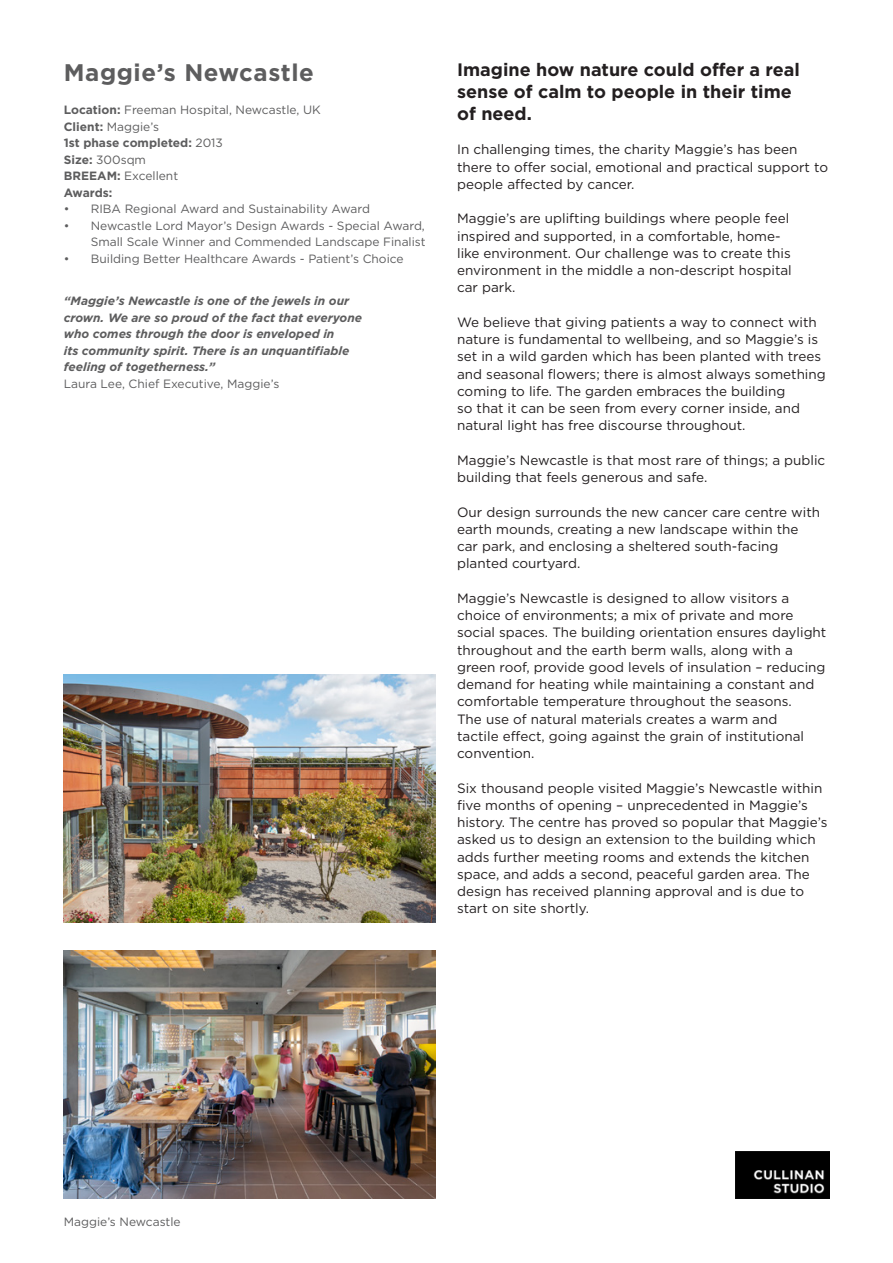
<style>
.page{position:relative;width:893px;height:1263px;background:#fff}
.page>*{position:absolute;margin:0;border:0;box-sizing:border-box;transform-origin:0 0}
.Main_Section_Heading{font:700 24px "Gotham";letter-spacing:.025em;color:#5d5d5e}
.Intro_Para{font:700 18px/21.8px "Gotham";color:#231f20}
.main_body_text{font:13.5px/17.2px "Gotham";color:#231f20}
.Grey_body_text{font:12px/16.5px "Gotham";color:#5d5d5e;text-align:right}
.Grey_body_text-2{font:italic 700 12px/16.5px "Gotham";color:#5d5d5e}
.Grey_body_text-3{font:700 12px "Gotham";color:#5d5d5e}
.s1{font-weight:700}
.s2{font-weight:400}
</style>
<div class="page">
<img style="left:735px;top:1151px;width:94px;height:48px">
<img style="left:64px;top:675px;width:372px;height:248px">
<img style="left:64px;top:951px;width:372px;height:248px">
<p class="Main_Section_Heading" style="left:64px;top:58px;width:252px">Maggie’s Newcastle</p>
<p class="Grey_body_text" style="left:64px;top:102px;width:259px"><span class="s1">Location:</span> Freeman Hospital, Newcastle, UK</p>
<p class="Grey_body_text" style="left:64px;top:118px;width:97px"><span class="s1">Client:</span> Maggie’s</p>
<p class="Grey_body_text-3" style="left:64px;top:136px;width:161px">1st phase completed: <span class="s2">2013</span></p>
<p class="Grey_body_text" style="left:64px;top:151px;width:84px"><span class="s1">Size:</span> 300sqm</p>
<p class="Grey_body_text" style="left:64px;top:168px;width:116px"><span class="s1">BREEAM:</span> Excellent</p>
<p class="Grey_body_text-3" style="left:64px;top:185px;width:50px">Awards:</p>
<p class="Grey_body_text" style="left:64px;top:201px;width:308px">• RIBA Regional Award and Sustainability Award</p>
<p class="Grey_body_text" style="left:64px;top:217px;width:363px">• Newcastle Lord Mayor’s Design Awards - Special Award,<br>Small Scale Winner and Commended Landscape Finalist</p>
<p class="Grey_body_text" style="left:64px;top:250px;width:341px">• Building Better Healthcare Awards - Patient’s Choice</p>
<p class="Grey_body_text-2" style="left:64px;top:293px;width:300px">“Maggie’s Newcastle is one of the jewels in our crown. We are so proud of the fact that everyone who comes through the door is enveloped in<br>its community spirit. There is an unquantifiable feeling of togetherness.”</p>
<p class="Grey_body_text" style="left:64px;top:375px;width:217px">Laura Lee, Chief Executive, Maggie’s</p>
<p class="Intro_Para" style="left:457px;top:59px;width:344px">Imagine how nature could offer a real sense of calm to people in their time</p>
<p class="Intro_Para" style="left:457px;top:103px;width:76px">of need.</p>
<p class="main_body_text" style="left:457px;top:141px;width:372px">In challenging times, the charity Maggie’s has been there to offer social, emotional and practical support to people affected by cancer.</p>
<p class="main_body_text" style="left:457px;top:210px;width:336px">Maggie’s are uplifting buildings where people feel inspired and supported, in a comfortable, home&shy;like environment. Our challenge was to create this environment in the middle a non-descript hospital</p>
<p class="main_body_text" style="left:457px;top:279px;width:60px">car park.</p>
<p class="main_body_text" style="left:457px;top:313px;width:370px">We believe that giving patients a way to connect with nature is fundamental to wellbeing, and so Maggie’s is set in a wild garden which has been planted with trees and seasonal flowers; there is almost always something coming to life. The garden embraces the building<br>so that it can be seen from every corner inside, and natural light has free discourse throughout.</p>
<p class="main_body_text" style="left:457px;top:451px;width:370px">Maggie’s Newcastle is that most rare of things; a public building that feels generous and safe.</p>
<p class="main_body_text" style="left:457px;top:503px;width:365px">Our design surrounds the new cancer care centre with earth mounds, creating a new landscape within the</p>
<p class="main_body_text" style="left:457px;top:538px;width:323px">car park, and enclosing a sheltered south-facing planted courtyard.</p>
<p class="main_body_text" style="left:457px;top:589px;width:371px">Maggie’s Newcastle is designed to allow visitors a choice of environments; a mix of private and more social spaces. The building orientation ensures daylight throughout and the earth berm walls, along with a green roof, provide good levels of insulation – reducing demand for heating while maintaining a constant and comfortable temperature throughout the seasons.</p>
<p class="main_body_text" style="left:457px;top:710px;width:348px">The use of natural materials creates a warm and tactile effect, going against the grain of institutional convention.</p>
<p class="main_body_text" style="left:457px;top:779px;width:372px">Six thousand people visited Maggie’s Newcastle within five months of opening – unprecedented in Maggie’s history. The centre has proved so popular that Maggie’s asked us to design an extension to the building which adds further meeting rooms and extends the kitchen space, and adds a second, peaceful garden area. The design has received planning approval and is due to start on site shortly.</p>
<p class="Grey_body_text" style="left:64px;top:1213px;width:118px">Maggie’s Newcastle</p>
</div>
